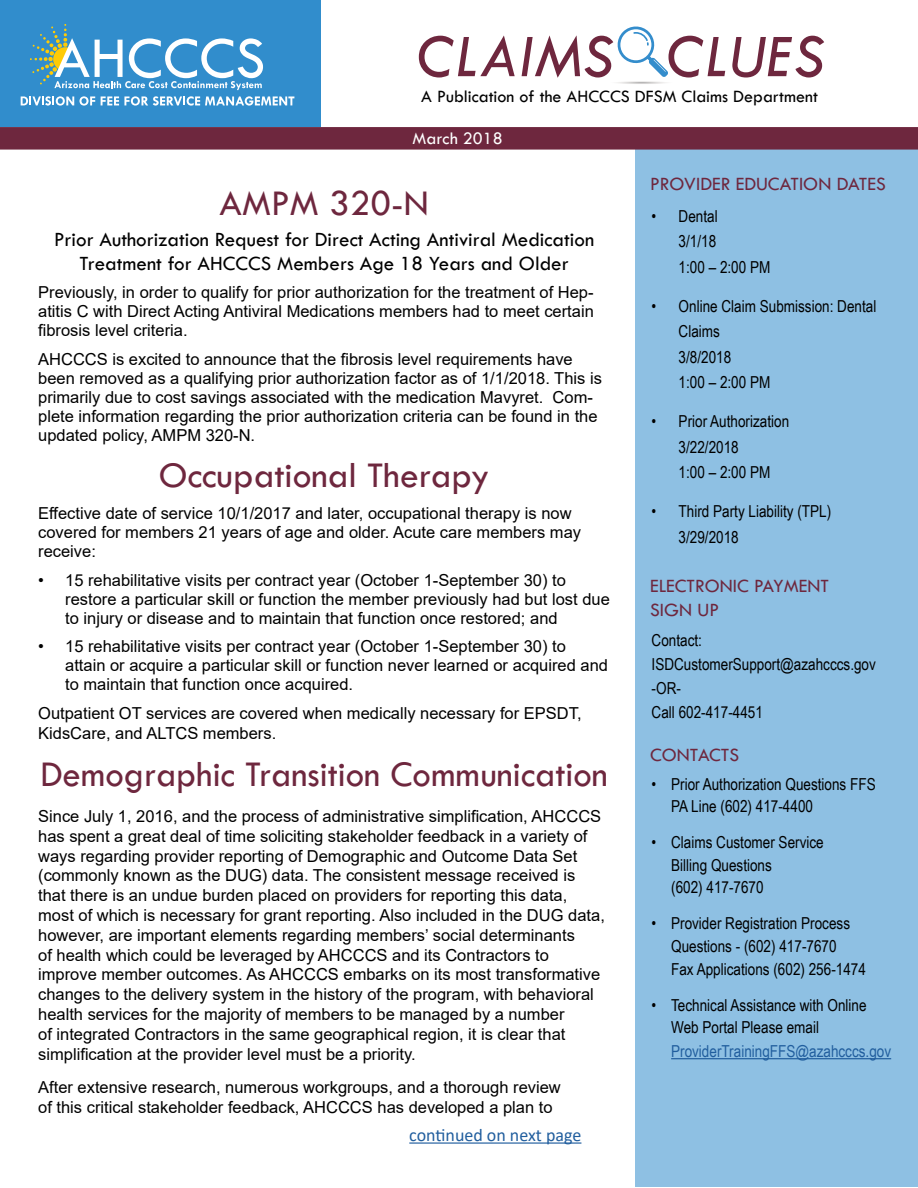
<style>
.page{position:relative;width:918px;height:1188px;background:#fff}
.page>*{position:absolute;margin:0;border:0;box-sizing:border-box;transform-origin:0 0}
.t1{font:italic 63px "Tw Cen";color:#6e273e}
.t2{font:37.5px "Tw Cen";color:#6e273e}
.t3{font:21px/24px "Tw Cen";color:#000;text-align:center}
.t4{font:19.5px/23.4px "Tw Cen";color:#6e273e}
.t5{font:18px "Tw Cen";color:#000}
.t6{font:18px "Calibri";color:#215e9e}
.t7{font:18px "Tw Cen";color:#fff}
.t8{font:16.5px/19.8px "Arial";color:#000}
.t9{font:16.5px/25.5px "Arial Narrow";color:#000}
.t10{font:16.5px "Arial Narrow";color:#215e9e}
</style>
<div class="page">
<div style="left:635px;top:145px;width:283px;height:1042px;background:#8ec0e3"></div>
<div style="left:1px;top:1px;width:320px;height:126px;background:#318dcc"></div>
<svg style="left:617px;top:26px;width:51px;height:58px"></svg>
<svg style="left:30px;top:24px;width:233px;height:66px"></svg>
<svg style="left:21px;top:96px;width:74px;height:10px"></svg>
<svg style="left:101px;top:96px;width:193px;height:10px"></svg>
<div style="left:0;top:127px;width:918px;height:23px;background:#6e273e"></div>
<hr style="left:671px;top:1058px;width:220px;height:1px;background:#215e9e">
<hr style="left:409px;top:1142px;width:172px;height:2px;background:#215e9e">
<h1 class="t1" style="left:417px;top:18px;width:410px">CLAIMS CLUES</h1>
<p class="t5" style="left:421px;top:86px;width:398px">A Publication of the AHCCCS DFSM Claims Department</p>
<p class="t7" style="left:413px;top:127px;width:92px">March 2018</p>
<p class="t4" style="left:650px;top:172px;width:237px">PROVIDER EDUCATION DATES</p>
<p class="t9" style="left:679px;top:203px;width:93px;text-indent:-27px">• Dental<br>3/1/18<br>1:00 – 2:00 PM</p>
<p class="t9" style="left:679px;top:293px;width:199px;text-indent:-27px">• Online Claim Submission: Dental<br>Claims<br>3/8/2018<br>1:00 – 2:00 PM</p>
<p class="t9" style="left:679px;top:408px;width:112px;text-indent:-27px">• Prior Authorization<br>3/22/2018<br>1:00 – 2:00 PM</p>
<p class="t9" style="left:679px;top:498px;width:154px;text-indent:-27px">• Third Party Liability (TPL)<br>3/29/2018</p>
<p class="t4" style="left:650px;top:574px;width:180px">ELECTRONIC PAYMENT<br>SIGN UP</p>
<p class="t9" style="left:652px;top:628px;width:226px;line-height:24px">Contact:<br>ISDCustomerSupport@azahcccs.gov -OR-<br>Call 602-417-4451</p>
<p class="t4" style="left:650px;top:743px;width:91px">CONTACTS</p>
<p class="t9" style="left:671px;top:772px;width:206px;line-height:22.5px;text-indent:-20px">• Prior Authorization Questions FFS<br>PA Line (602) 417-4400</p>
<p class="t9" style="left:671px;top:831px;width:154px;line-height:22.5px;text-indent:-20px">• Claims Customer Service<br>Billing Questions<br>(602) 417-7670</p>
<p class="t9" style="left:671px;top:912px;width:196px;line-height:22.5px;text-indent:-20px">• Provider Registration Process<br>Questions - (602) 417-7670<br>Fax Applications (602) 256-1474</p>
<p class="t9" style="left:671px;top:993px;width:197px;line-height:22.5px;text-indent:-20px">• Technical Assistance with Online<br>Web Portal Please email</p>
<p class="t10" style="left:671px;top:1039px;width:222px">ProviderTrainingFFS@azahcccs.gov</p>
<h2 class="t2" style="left:220px;top:180px;width:211px">AMPM 320-N</h2>
<p class="t3" style="left:54px;top:227px;width:542px">Prior Authorization Request for Direct Acting Antiviral Medication<br>Treatment for AHCCCS Members Age 18 Years and Older</p>
<p class="t8" style="left:38px;top:283px;width:557px;line-height:18.9px;text-align:justify">Previously, in order to qualify for prior authorization for the treatment of Hep&shy;atitis C with Direct Acting Antiviral Medications members had to meet certain fibrosis level criteria.</p>
<p class="t8" style="left:38px;top:350px;width:565px;line-height:18.9px">AHCCCS is excited to announce that the fibrosis level requirements have been removed as a qualifying prior authorization factor as of 1/1/2018. This is primarily due to cost savings associated with the medication Mavyret. Com&shy;plete information regarding the prior authorization criteria can be found in the updated policy, AMPM 320-N.</p>
<h2 class="t2" style="left:159px;top:452px;width:332px">Occupational Therapy</h2>
<p class="t8" style="left:38px;top:504px;width:544px;line-height:18.9px">Effective date of service 10/1/2017 and later, occupational therapy is now covered for members 21 years of age and older. Acute care members may receive:</p>
<p class="t8" style="left:65px;top:570px;width:546px;line-height:19px;text-indent:-27px">• 15 rehabilitative visits per contract year (October 1-September 30) to restore a particular skill or function the member previously had but lost due to injury or disease and to maintain that function once restored; and</p>
<p class="t8" style="left:65px;top:637px;width:544px;line-height:18.9px;text-indent:-27px">• 15 rehabilitative visits per contract year (October 1-September 30) to attain or acquire a particular skill or function never learned or acquired and to maintain that function once acquired.</p>
<p class="t8" style="left:38px;top:703px;width:545px">Outpatient OT services are covered when medically necessary for EPSDT,<br>KidsCare, and ALTCS members.</p>
<h2 class="t2" style="left:40px;top:752px;width:569px">Demographic Transition Communication</h2>
<p class="t8" style="left:38px;top:806px;width:568px">Since July 1, 2016, and the process of administrative simplification, AHCCCS has spent a great deal of time soliciting stakeholder feedback in a variety of ways regarding provider reporting of Demographic and Outcome Data Set (commonly known as the DUG) data. The consistent message received is that there is an undue burden placed on providers for reporting this data, most of which is necessary for grant reporting. Also included in the DUG data, however, are important elements regarding members’ social determinants<br>of health which could be leveraged by AHCCCS and its Contractors to improve member outcomes. As AHCCCS embarks on its most transformative changes to the delivery system in the history of the program, with behavioral health services for the majority of members to be managed by a number<br>of integrated Contractors in the same geographical region, it is clear that simplification at the provider level must be a priority.</p>
<p class="t8" style="left:38px;top:1077px;width:524px">After extensive research, numerous workgroups, and a thorough review of this critical stakeholder feedback, AHCCCS has developed a plan to</p>
<p class="t6" style="left:409px;top:1123px;width:174px">continued on next page</p>
</div>
